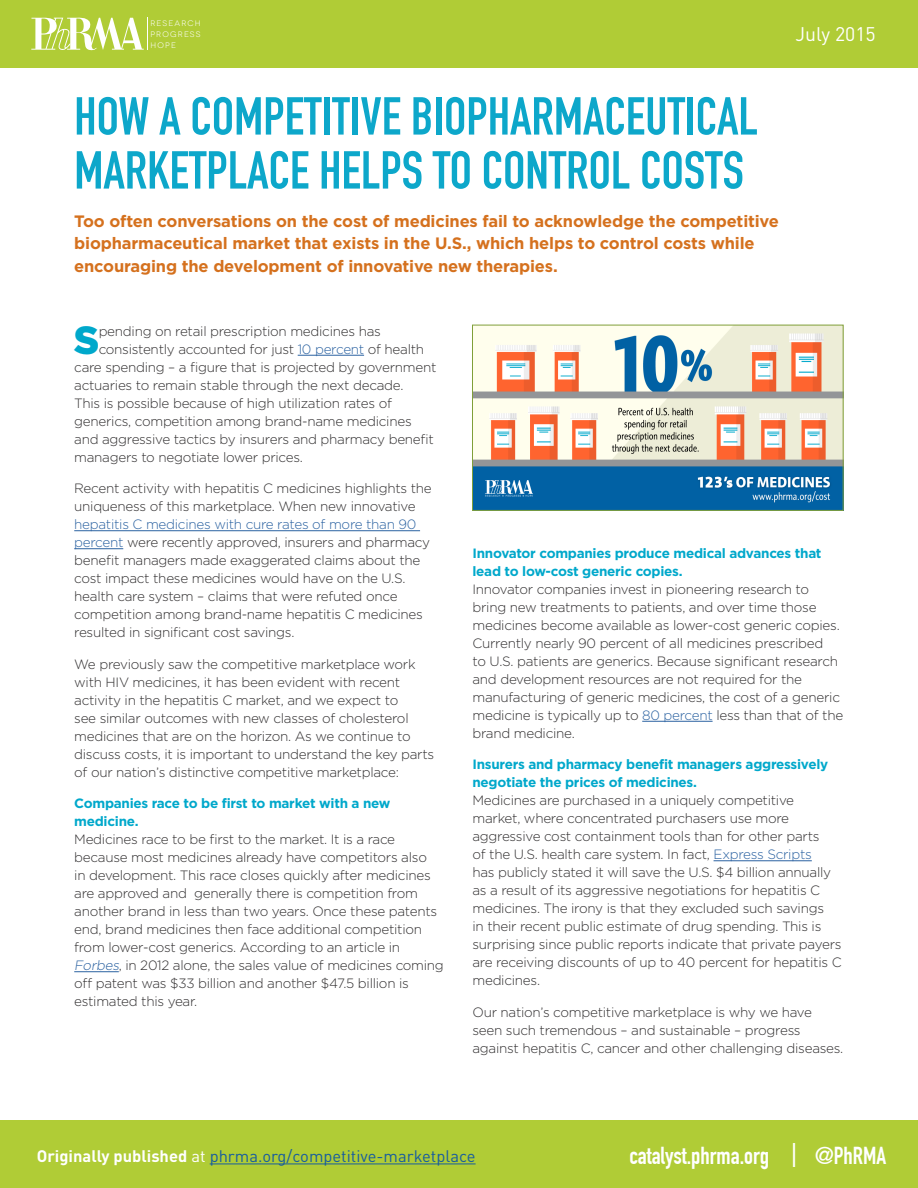
<style>
.page{position:relative;width:918px;height:1188px;background:#fff}
.page>*{position:absolute;margin:0;border:0;box-sizing:border-box;transform-origin:0 0}
.t1{font:700 52.5px/54px "DIN Condensed";color:#0da7ca}
.t2{font:900 39.15px "Gotham";color:#00a8cb}
.t3{font:700 24px "DIN Condensed";color:#fff}
.t4{font:19.5px "DIN";color:#fff}
.t5{font:700 16.5px/22.5px "Gotham";letter-spacing:-.01em;color:#d5711e}
.t6{font:16.5px "DIN";color:#175d9e}
.t7{font:300 13.5px/18px "Gotham";letter-spacing:-.02em;color:#312f30}
.t8{font:7.95px/10.9px "Novecentowide";letter-spacing:.15em;color:#fff;text-align:justify}
.s1{color:#2b62a1}
.s2{font-weight:700;color:#00a8cb}
.s3{font-style:italic;color:#2b62a1}
.s4{font-weight:700;color:#fff}
.s5{color:#fff}
</style>
<div class="page">
<hr style="left:298px;top:355px;width:66px;height:1px;background:#2b62a1">
<hr style="left:74px;top:530px;width:346px;height:1px;background:#2b62a1">
<hr style="left:74px;top:548px;width:49px;height:1px;background:#2b62a1">
<hr style="left:74px;top:971px;width:45px;height:1px;background:#2b62a1">
<div style="left:0;top:0;width:918px;height:68px;background:#b0cc36"></div>
<div style="left:0;top:1120px;width:918px;height:68px;background:#b0cc36"></div>
<svg style="left:31px;top:18px;width:113px;height:33px"></svg>
<hr style="left:147px;top:18px;width:1px;height:32px;background:#fff">
<img style="left:474px;top:327px;width:368px;height:182px">
<div style="left:472px;top:325px;width:372px;height:186px;border:1px solid #809f3a"></div>
<hr style="left:210px;top:1164px;width:266px;height:1px;background:#175d9e">
<hr style="left:642px;top:721px;width:71px;height:1px;background:#2b62a1">
<hr style="left:714px;top:860px;width:98px;height:1px;background:#2b62a1">
<p class="t8" style="left:150px;top:18px;width:52px">RESEARCH PROGRESS HOPE</p>
<p class="t4" style="left:795px;top:22px;width:82px">July 2015</p>
<p class="t1" style="left:74px;top:90px;width:685px">HOW A COMPETITIVE BIOPHARMACEUTICAL<br>MARKETPLACE HELPS TO CONTROL COSTS</p>
<p class="t5" style="left:74px;top:209px;width:706px">Too often conversations on the cost of medicines fail to acknowledge the competitive biopharmaceutical market that exists in the U.S., which helps to control costs while encouraging the development of innovative new therapies.</p>
<p class="t2" style="left:74px;top:313px;width:27px">S</p>
<p class="t7" style="left:99px;top:322px;width:284px">pending on retail prescription medicines has</p>
<p class="t7" style="left:99px;top:340px;width:327px">consistently accounted for just <span class="s1">10 percent</span> of health</p>
<p class="t7" style="left:74px;top:358px;width:364px">care spending – a figure that is projected by government</p>
<p class="t7" style="left:74px;top:376px;width:331px">actuaries to remain stable through the next decade.</p>
<p class="t7" style="left:74px;top:394px;width:319px">This is possible because of high utilization rates of</p>
<p class="t7" style="left:74px;top:412px;width:339px">generics, competition among brand-name medicines</p>
<p class="t7" style="left:74px;top:430px;width:361px">and aggressive tactics by insurers and pharmacy benefit</p>
<p class="t7" style="left:74px;top:448px;width:230px">managers to negotiate lower prices.</p>
<p class="t7" style="left:74px;top:479px;width:359px">Recent activity with hepatitis C medicines highlights the uniqueness of this marketplace. When new innovative <span class="s1">hepatitis C medicines with cure rates of more than 90 percent</span> were recently approved, insurers and pharmacy benefit managers made exaggerated claims about the cost impact these medicines would have on the U.S. health care system – claims that were refuted once competition among brand-name hepatitis C medicines resulted in significant cost savings.</p>
<p class="t7" style="left:74px;top:655px;width:361px">We previously saw the competitive marketplace work with HIV medicines, it has been evident with recent activity in the hepatitis C market, and we expect to<br>see similar outcomes with new classes of cholesterol medicines that are on the horizon. As we continue to discuss costs, it is important to understand the key parts of our nation’s distinctive competitive marketplace:</p>
<p class="t7" style="left:74px;top:794px;width:371px"><span class="s2">Companies race to be first to market with a new medicine.<br></span>Medicines race to be first to the market. It is a race because most medicines already have competitors also<br>in development. This race closes quickly after medicines are approved and generally there is competition from another brand in less than two years. Once these patents end, brand medicines then face additional competition from lower-cost generics. According to an article in <span class="s3">Forbes</span>, in 2012 alone, the sales value of medicines coming off patent was $33 billion and another $47.5 billion is estimated this year.</p>
<p class="t7" style="left:472px;top:544px;width:372px"><span class="s2">Innovator companies produce medical advances that lead to low-cost generic copies.<br></span>Innovator companies invest in pioneering research to bring new treatments to patients, and over time those medicines become available as lower-cost generic copies.<br>Currently nearly 90 percent of all medicines prescribed<br>to U.S. patients are generics. Because significant research and development resources are not required for the manufacturing of generic medicines, the cost of a generic medicine is typically up to <span class="s1">80 percent</span> less than that of the brand medicine.</p>
<p class="t7" style="left:472px;top:755px;width:371px"><span class="s2">Insurers and pharmacy benefit managers aggressively negotiate the prices of medicines.<br></span>Medicines are purchased in a uniquely competitive market, where concentrated purchasers use more aggressive cost containment tools than for other parts<br>of the U.S. health care system. In fact, <span class="s1">Express Scripts<br></span>has publicly stated it will save the U.S. $4 billion annually as a result of its aggressive negotiations for hepatitis C medicines. The irony is that they excluded such savings<br>in their recent public estimate of drug spending. This is surprising since public reports indicate that private payers are receiving discounts of up to 40 percent for hepatitis C medicines.</p>
<p class="t7" style="left:472px;top:1003px;width:372px">Our nation’s competitive marketplace is why we have seen such tremendous – and sustainable – progress against hepatitis C, cancer and other challenging diseases.</p>
<p class="t3" style="left:629px;top:1142px;width:169px">catalyst.phrma.org |</p>
<p class="t6" style="left:37px;top:1145px;width:440px"><span class="s4">Originally published</span> <span class="s5">at</span> phrma.org/competitive-marketplace</p>
<p class="t3" style="left:815px;top:1142px;width:73px">@PhRMA</p>
</div>
